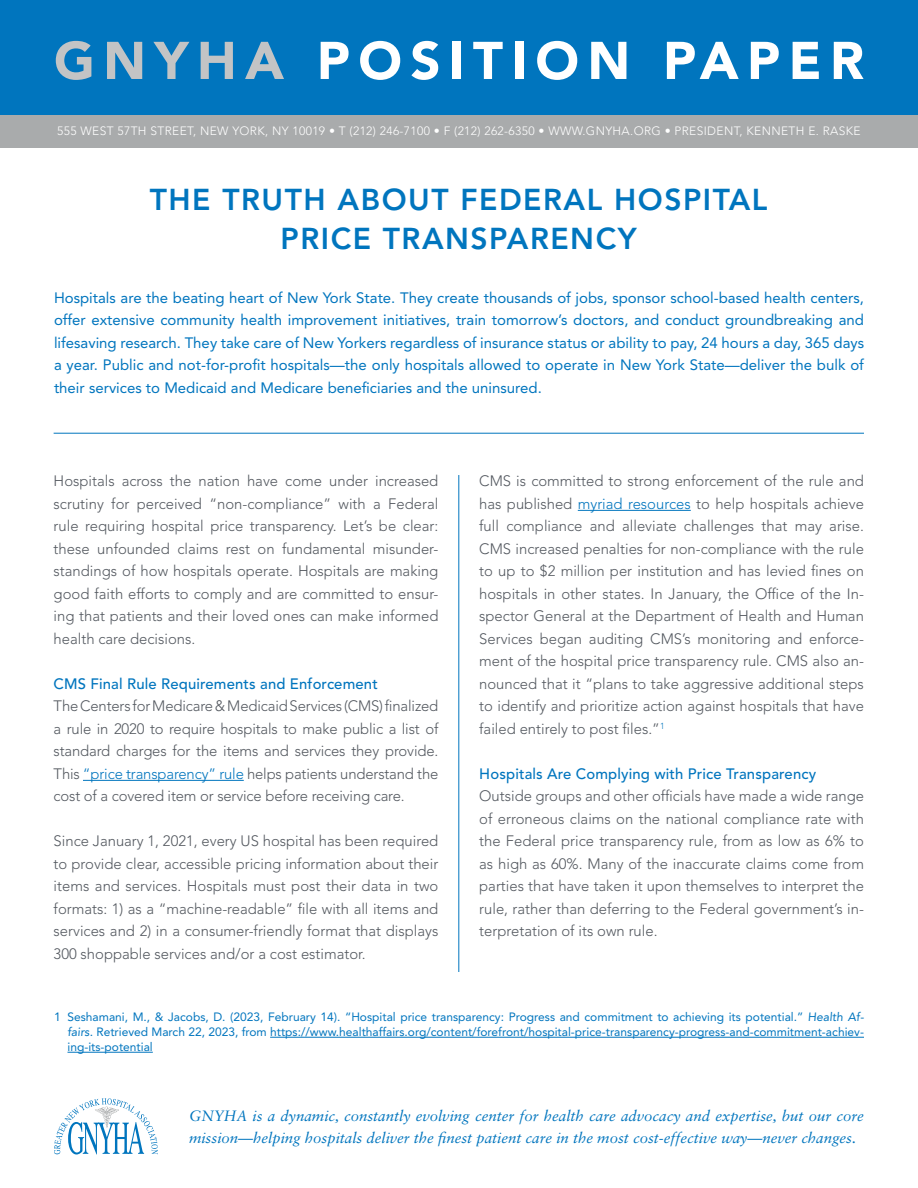
<style>
.page{position:relative;width:918px;height:1188px;background:#fff}
.page>*{position:absolute;margin:0;border:0;box-sizing:border-box;transform-origin:0 0}
.t1{font:900 52.5px "Avenir LT Std";letter-spacing:.16em;color:#fff}
.t2{font:800 30px/39px "Avenir LT Std";letter-spacing:.05em;color:#0075be;text-align:center}
.t3{font:300 15px/22.5px "Avenir LT Std";color:#53585f;text-align:justify}
.t4{font:15px/22.5px "Avenir LT Std";color:#0075be;text-align:justify}
.t5{font:italic 15px/22.5px "Sabon LT Std";color:#0075be}
.t6{font:500 15px "Avenir LT Std";letter-spacing:.01em;color:#0075be}
.t7{font:12px/15px "Avenir LT Std";color:#0075be;text-align:justify}
.t8{font:300 12px "Avenir LT Std";letter-spacing:.03em;color:#fff}
.s1{color:#c3c4c5}
.s2{color:#0075be}
</style>
<div class="page">
<div style="left:0;top:113px;width:918px;height:35px;background:#a9abac"></div>
<div style="left:0;top:0;width:918px;height:115px;background:#0075be"></div>
<svg style="left:54px;top:1098px;width:104px;height:57px"></svg>
<hr style="left:83px;top:780px;width:161px;height:1px;background:#0075be">
<hr style="left:578px;top:510px;width:113px;height:1px;background:#0075be">
<hr style="left:459px;top:475px;width:1px;height:497px;background:#0075be">
<hr style="left:54px;top:433px;width:810px;height:1px;background:#0075be">
<hr style="left:270px;top:1037px;width:594px;height:1px;background:#0075be">
<hr style="left:68px;top:1052px;width:85px;height:1px;background:#0075be">
<h1 class="t1" style="left:54px;top:29px;width:812px"><span class="s1">GNYHA</span> POSITION PAPER</h1>
<p class="t8" style="left:57px;top:124px;width:805px">555 WEST 57TH STREET, NEW YORK, NY 10019 • T (212) 246-7100 • F (212) 262-6350 • WWW.GNYHA.ORG • PRESIDENT, KENNETH E. RASKE</p>
<h2 class="t2" style="left:150px;top:181px;width:619px">THE TRUTH ABOUT FEDERAL HOSPITAL<br>PRICE TRANSPARENCY</h2>
<p class="t4" style="left:54px;top:286px;width:812px">Hospitals are the beating heart of New York State. They create thousands of jobs, sponsor school-based health centers, offer extensive community health improvement initiatives, train tomorrow’s doctors, and conduct groundbreaking and lifesaving research. They take care of New Yorkers regardless of insurance status or ability to pay, 24 hours a day, 365 days a year. Public and not-for-profit hospitals—the only hospitals allowed to operate in New York State—deliver the bulk of their services to Medicaid and Medicare beneficiaries and the uninsured.</p>
<p class="t3" style="left:54px;top:470px;width:386px">Hospitals across the nation have come under increased scrutiny for perceived “non-compliance” with a Federal rule requiring hospital price transparency. Let’s be clear: these unfounded claims rest on fundamental misunder&shy;standings of how hospitals operate. Hospitals are making good faith efforts to comply and are committed to ensur&shy;ing that patients and their loved ones can make informed health care decisions.</p>
<p class="t6" style="left:54px;top:675px;width:326px">CMS Final Rule Requirements and Enforcement</p>
<p class="t3" style="left:54px;top:695px;width:386px">The Centers for Medicare &amp; Medicaid Services (CMS) finalized a rule in 2020 to require hospitals to make public a list of standard charges for the items and services they provide.<br>This <span class="s2">“price transparency” rule</span> helps patients understand the cost of a covered item or service before receiving care.</p>
<p class="t3" style="left:54px;top:830px;width:386px">Since January 1, 2021, every US hospital has been required to provide clear, accessible pricing information about their items and services. Hospitals must post their data in two formats: 1) as a “machine-readable” file with all items and services and 2) in a consumer-friendly format that displays 300 shoppable services and/or a cost estimator.</p>
<p class="t3" style="left:479px;top:470px;width:386px">CMS is committed to strong enforcement of the rule and has published <span class="s2">myriad resources</span> to help hospitals achieve full compliance and alleviate challenges that may arise.<br>CMS increased penalties for non-compliance with the rule to up to $2 million per institution and has levied fines on hospitals in other states. In January, the Office of the In&shy;spector General at the Department of Health and Human Services began auditing CMS’s monitoring and enforce&shy;ment of the hospital price transparency rule. CMS also an&shy;nounced that it “plans to take aggressive additional steps to identify and prioritize action against hospitals that have failed entirely to post files.”<sup>1</sup></p>
<p class="t6" style="left:479px;top:765px;width:338px">Hospitals Are Complying with Price Transparency</p>
<p class="t3" style="left:479px;top:785px;width:386px">Outside groups and other officials have made a wide range of erroneous claims on the national compliance rate with the Federal price transparency rule, from as low as 6% to as high as 60%. Many of the inaccurate claims come from parties that have taken it upon themselves to interpret the rule, rather than deferring to the Federal government’s in&shy;terpretation of its own rule.</p>
<p class="t7" style="left:67px;top:1009px;width:799px;text-indent:-13px">1 Seshamani, M., &amp; Jacobs, D. (2023, February 14). “Hospital price transparency: Progress and commitment to achieving its potential.” Health Af&shy;fairs. Retrieved March 22, 2023, from https://www.healthaffairs.org/content/forefront/hospital-price-transparency-progress-and-commitment-achiev&shy;ing-its-potential</p>
<p class="t5" style="left:189px;top:1104px;width:676px">GNYHA is a dynamic, constantly evolving center for health care advocacy and expertise, but our core mission—helping hospitals deliver the finest patient care in the most cost-effective way—never changes.</p>
</div>
